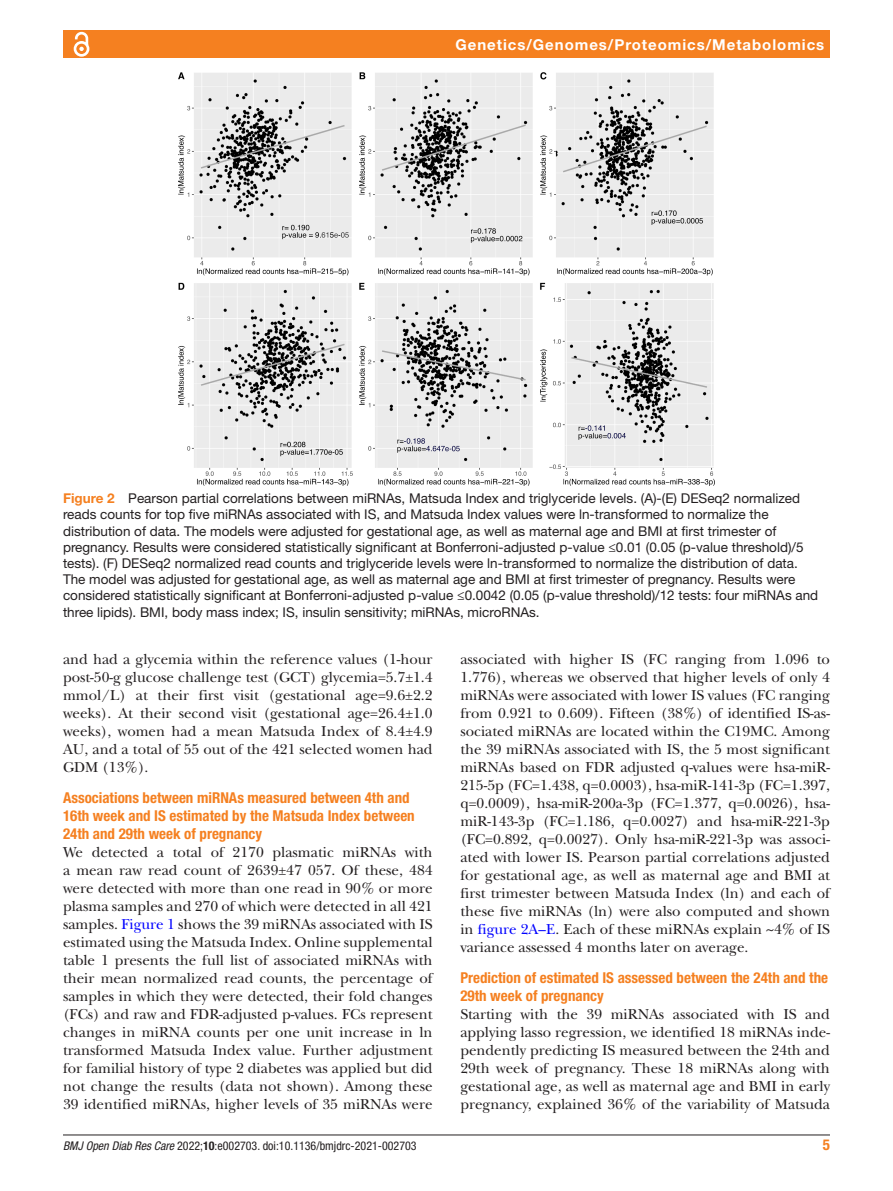
<style>
.page{position:relative;width:893px;height:1191px;background:#fff}
.page>*{position:absolute;margin:0;border:0;box-sizing:border-box;transform-origin:0 0}
.t1{font:15px/18px "New Baskerville";color:#231f20;text-align:justify}
.t2{font:700 condensed 15px/18px "Helvetica Neue LT Std";color:#f58020}
.t3{font:700 15px "Helvetica Neue LT Std";letter-spacing:.065em;color:#fff}
.t4{font:13.5px/16.2px "Helvetica Neue LT Std";color:#231f20}
.t5{font:condensed 12px "Helvetica Neue LT Std";color:#231f20}
.s1{font-weight:700;color:#f58020}
.s2{color:#00f}
.s3{font-style:italic}
.s4{font-weight:700}
</style>
<div class="page">
<hr style="left:63px;top:1134px;width:767px;height:1px;background:#231f20">
<div style="left:63px;top:31px;width:767px;height:27px;background:#f58020"></div>
<svg style="left:73px;top:31px;width:17px;height:26px"></svg>
<img style="left:178px;top:73px;width:537px;height:412px">
<p class="t3" style="left:456px;top:35px;width:370px">Genetics/Genomes/Proteomics/Metabolomics</p>
<p class="t4" style="left:63px;top:490px;width:757px"><span class="s1">Figure 2</span> Pearson partial correlations between miRNAs, Matsuda Index and triglyceride levels. (A)-(E) DESeq2 normalized reads counts for top five miRNAs associated with IS, and Matsuda Index values were ln-transformed to normalize the distribution of data. The models were adjusted for gestational age, as well as maternal age and BMI at first trimester of pregnancy. Results were considered statistically significant at Bonferroni-adjusted p-value ≤0.01 (0.05 (p-value threshold)/5 tests). (F) DESeq2 normalized read counts and triglyceride levels were ln-transformed to normalize the distribution of data.<br>The model was adjusted for gestational age, as well as maternal age and BMI at first trimester of pregnancy. Results were considered statistically significant at Bonferroni-adjusted p-value ≤0.0042 (0.05 (p-value threshold)/12 tests: four miRNAs and three lipids). BMI, body mass index; IS, insulin sensitivity; miRNAs, microRNAs.</p>
<p class="t1" style="left:63px;top:650px;width:371px">and had a glycemia within the reference values (1-hour post-50-g glucose challenge test (GCT) glycemia=5.7±1.4 mmol/L) at their first visit (gestational age=9.6±2.2 weeks). At their second visit (gestational age=26.4±1.0 weeks), women had a mean Matsuda Index of 8.4±4.9<br>AU, and a total of 55 out of the 421 selected women had GDM (13%).</p>
<p class="t2" style="left:63px;top:788px;width:353px">Associations between miRNAs measured between 4th and<br>16th week and IS estimated by the Matsuda Index between<br>24th and 29th week of pregnancy</p>
<p class="t1" style="left:63px;top:843px;width:371px">We detected a total of 2170 plasmatic miRNAs with a mean raw read count of 2639±47 057. Of these, 484 were detected with more than one read in 90% or more plasma samples and 270 of which were detected in all 421 samples. <span class="s2">Figure 1</span> shows the 39 miRNAs associated with IS estimated using the Matsuda Index. Online supplemental table 1 presents the full list of associated miRNAs with their mean normalized read counts, the percentage of samples in which they were detected, their fold changes (FCs) and raw and FDR-adjusted p-values. FCs represent changes in miRNA counts per one unit increase in ln transformed Matsuda Index value. Further adjustment for familial history of type 2 diabetes was applied but did not change the results (data not shown). Among these 39 identified miRNAs, higher levels of 35 miRNAs were</p>
<p class="t1" style="left:460px;top:650px;width:371px">associated with higher IS (FC ranging from 1.096 to 1.776), whereas we observed that higher levels of only 4 miRNAs were associated with lower IS values (FC ranging from 0.921 to 0.609). Fifteen (38%) of identified IS-as&shy;sociated miRNAs are located within the C19MC. Among the 39 miRNAs associated with IS, the 5 most significant miRNAs based on FDR adjusted q-values were hsa-miR-215-5p (FC=1.438, q=0.0003), hsa-miR-141-3p (FC=1.397, q=0.0009), hsa-miR-200a-3p (FC=1.377, q=0.0026), hsa&shy;miR-143-3p (FC=1.186, q=0.0027) and hsa-miR-221-3p (FC=0.892, q=0.0027). Only hsa-miR-221-3p was associ&shy;ated with lower IS. Pearson partial correlations adjusted for gestational age, as well as maternal age and BMI at first trimester between Matsuda Index (ln) and each of these five miRNAs (ln) were also computed and shown in <span class="s2">figure 2A–E</span>. Each of these miRNAs explain ~4% of IS variance assessed 4 months later on average.</p>
<p class="t2" style="left:460px;top:968px;width:369px">Prediction of estimated IS assessed between the 24th and the<br>29th week of pregnancy</p>
<p class="t1" style="left:460px;top:1005px;width:371px">Starting with the 39 miRNAs associated with IS and applying lasso regression, we identified 18 miRNAs inde&shy;pendently predicting IS measured between the 24th and 29th week of pregnancy. These 18 miRNAs along with gestational age, as well as maternal age and BMI in early pregnancy, explained 36% of the variability of Matsuda</p>
<p class="t5" style="left:63px;top:1138px;width:355px"><span class="s3">BMJ Open Diab Res Care</span> 2022;<span class="s4">10</span>:e002703. doi:10.1136/bmjdrc-2021-002703</p>
<p class="t2" style="left:823px;top:1135px;width:9px">5</p>
</div>
